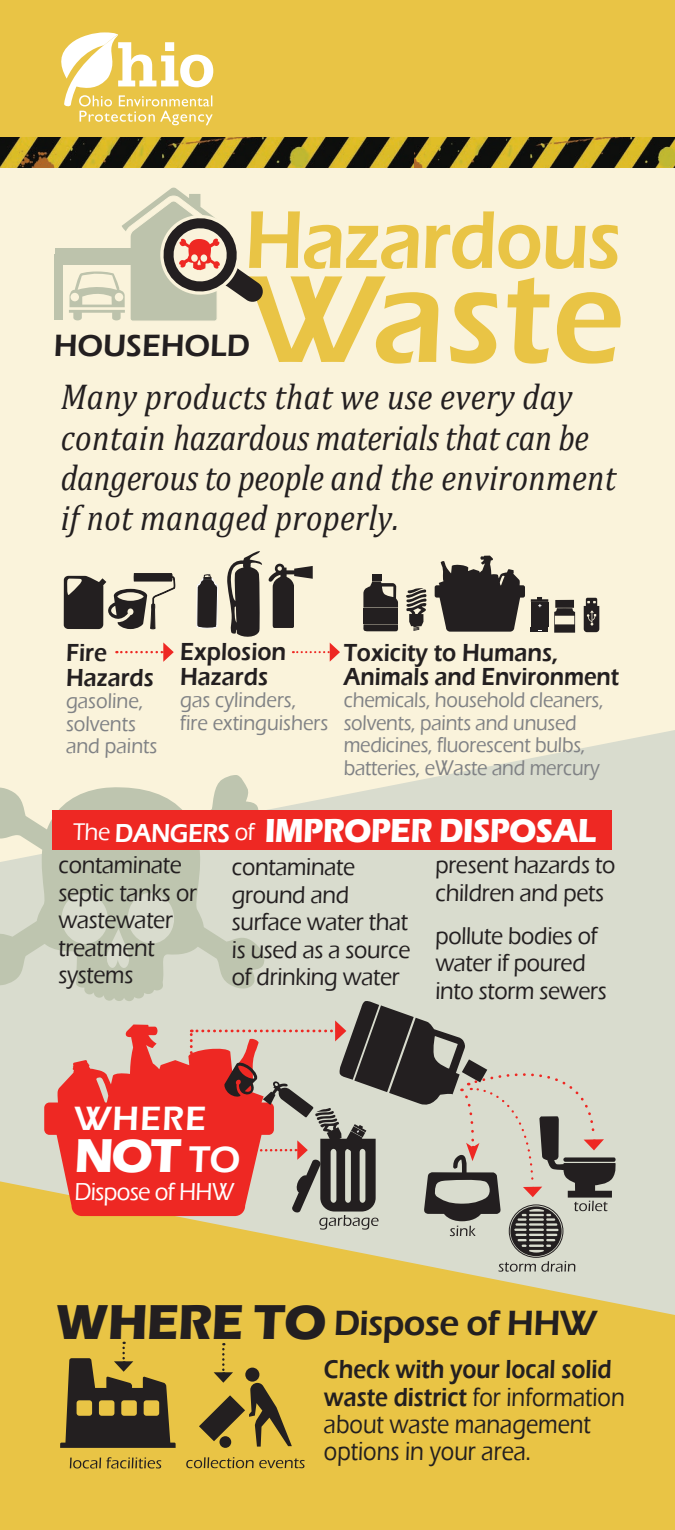
<style>
.page{position:relative;width:675px;height:1530px;background:#fff}
.page>*{position:absolute;margin:0;border:0;box-sizing:border-box;transform-origin:0 0}
.t1{font:600 137.25px "Eras ITC";color:#e9c445;scale:.93 1}
.t2{font:600 84.75px "Eras ITC";letter-spacing:-.02em;color:#e9c445;scale:.9 1}
.t3{font:700 49px "Eras ITC";color:#fff}
.t4{font:italic 36px/40.2px "Cambria";letter-spacing:.01em;color:#231f20;scale:.9 1}
.t5{font:600 36px "Eras ITC";letter-spacing:-.02em;color:#231f20}
.t6{font:600 34.75px "Eras ITC";letter-spacing:.03em;color:#fff}
.t7{font:700 34.25px "Eras ITC";letter-spacing:-.02em;color:#fff;scale:.92 1}
.t8{font:600 31.75px "Eras ITC";color:#231f20}
.t9{font:500 27px/27.2px "Eras ITC";color:#231f20;scale:.85 1}
.t10{font:600 25.5px/24.2px "Eras ITC";color:#231f20;scale:.9 1}
.t11{font:500 25.25px "Eras ITC";letter-spacing:-.03em;color:#fff;scale:.92 1}
.t12{font:500 25px/27.5px "Eras ITC";letter-spacing:-.01em;color:#231f20;scale:.9 1}
.t13{font:500 21.75px/22.5px "Eras ITC";letter-spacing:-.01em;color:#808285;scale:.89 1}
.t14{font:500 21.75px/22.5px "Eras ITC";letter-spacing:-.01em;color:#808285;scale:.9 1}
.s1{font-size:128.5px}
.s2{font-weight:500;font-size:24.75px}
.s3{font-weight:600;font-size:26.75px}
.s4{font-weight:600;font-size:38.25px}
.s5{font-weight:700;font-size:50.5px}
.s6{font-weight:600}
</style>
<div class="page">
<div style="left:0;top:125px;width:675px;height:1405px;background:#faf3db"></div>
<div style="left:0;top:0;width:675px;height:139px;background:#e9c445"></div>
<svg style="left:61px;top:32px;width:152px;height:93px"></svg>
<div style="left:0;top:1075px;width:675px;height:455px;background:#e9c445"></div>
<svg style="left:0;top:730px;width:675px;height:585px;fill:#d9dcce"></svg>
<img style="left:0;top:138px;width:414px;height:30px">
<svg style="left:414px;top:138px;width:261px;height:30px;background:#6a5c1b"></svg>
<svg style="left:70px;top:1457px;width:91px;height:12px"></svg>
<svg style="left:199px;top:1343px;width:93px;height:105px"></svg>
<svg style="left:60px;top:1342px;width:116px;height:106px"></svg>
<svg style="left:186px;top:1457px;width:119px;height:11px"></svg>
<div style="left:55px;top:248px;width:83px;height:17px;background:#bdc3ac"></div>
<div style="left:55px;top:254px;width:8px;height:65px;background:#bdc3ac"></div>
<svg style="left:69px;top:187px;width:194px;height:134px"></svg>
<svg style="left:116px;top:642px;width:58px;height:20px"></svg>
<svg style="left:64px;top:573px;width:111px;height:56px"></svg>
<svg style="left:227px;top:551px;width:35px;height:86px"></svg>
<svg style="left:269px;top:564px;width:44px;height:64px"></svg>
<svg style="left:196px;top:574px;width:22px;height:55px"></svg>
<svg style="left:435px;top:556px;width:90px;height:76px"></svg>
<div style="left:531px;top:610px;width:17px;height:17px;background:#231f20"></div>
<div style="left:531px;top:627px;width:17px;height:5px;background:#231f20"></div>
<div style="left:531px;top:602px;width:17px;height:7px;background:#231f20"></div>
<svg style="left:531px;top:597px;width:17px;height:10px"></svg>
<svg style="left:363px;top:581px;width:35px;height:27px"></svg>
<div style="left:363px;top:608px;width:35px;height:16px;background:#231f20"></div>
<svg style="left:363px;top:624px;width:35px;height:8px"></svg>
<div style="left:372px;top:575px;width:9px;height:6px;background:#231f20"></div>
<svg style="left:554px;top:608px;width:21px;height:25px"></svg>
<div style="left:555px;top:600px;width:19px;height:8px;background:#231f20"></div>
<svg style="left:584px;top:598px;width:15px;height:34px"></svg>
<svg style="left:406px;top:588px;width:21px;height:43px"></svg>
<svg style="left:293px;top:643px;width:47px;height:19px"></svg>
<svg style="left:0;top:775px;width:267px;height:226px;background:#d0d3c0"></svg>
<div style="left:52px;top:810px;width:560px;height:39px;background:#ee2823"></div>
<svg style="left:44px;top:1025px;width:146px;height:191px;background:#e85a50"></svg>
<svg style="left:498px;top:1261px;width:77px;height:11px"></svg>
<svg style="left:190px;top:1000px;width:427px;height:253px;background:#b9a597"></svg>
<h2 class="t2" style="left:245px;top:192px;width:420px">Hazardous</h2>
<h1 class="t1" style="left:247px;top:239px;width:407px"><span class="s1">W</span>aste</h1>
<p class="t8" style="left:54px;top:328px;width:198px">HOUSEHOLD</p>
<h3 class="t4" style="left:61px;top:375px;width:618px">Many products that we use every day contain hazardous materials that can be dangerous to people and the environment if not managed properly.</h3>
<p class="t10" style="left:66px;top:641px;width:99px">Fire<br>Hazards</p>
<p class="t14" style="left:66px;top:690px;width:103px">gasoline, solvents and paints</p>
<p class="t10" style="left:180px;top:640px;width:119px">Explosion<br>Hazards</p>
<p class="t14" style="left:180px;top:689px;width:166px">gas cylinders, fire extinguishers</p>
<p class="t10" style="left:344px;top:640px;width:308px">Toxicity to Humans,<br>Animals and Environment</p>
<p class="t13" style="left:344px;top:689px;width:293px">chemicals, household cleaners, solvents, paints and unused medicines, fluorescent bulbs, batteries, eWaste and mercury</p>
<h3 class="t7" style="left:73px;top:811px;width:570px"><span class="s2">The</span> <span class="s3">DANGERS</span> <span class="s2">of</span> IMPROPER DISPOSAL</h3>
<p class="t12" style="left:58px;top:852px;width:155px">contaminate septic tanks or wastewater treatment systems</p>
<p class="t12" style="left:232px;top:853px;width:200px">contaminate ground and surface water that is used as a source of drinking water</p>
<p class="t12" style="left:435px;top:852px;width:201px">present hazards to children and pets</p>
<p class="t12" style="left:435px;top:922px;width:192px">pollute bodies of water if poured into storm sewers</p>
<h3 class="t6" style="left:74px;top:1098px;width:134px">WHERE</h3>
<h3 class="t3" style="left:74px;top:1128px;width:168px">NOT <span class="s4">TO</span></h3>
<p class="t11" style="left:74px;top:1177px;width:175px">Dispose of HHW</p>
<h3 class="t5" style="left:56px;top:1303px;width:543px"><span class="s5">WHERE TO</span> Dispose of HHW</h3>
<p class="t9" style="left:324px;top:1356px;width:355px"><span class="s6">Check with your local solid waste district</span> for information about waste management options in your area.</p>
</div>
